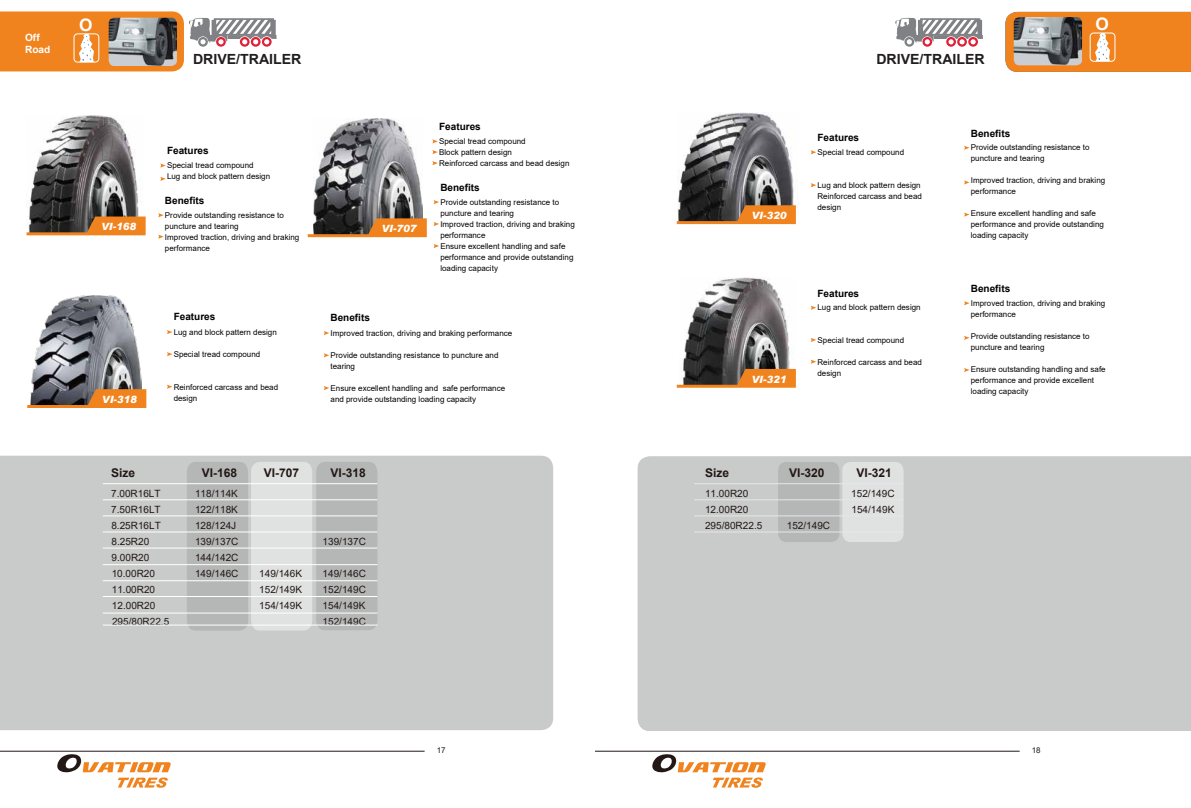
<style>
.page{position:relative;width:1191px;height:808px;background:#fff}
.page>*{position:absolute;margin:0;border:0;box-sizing:border-box;transform-origin:0 0}
.t1{font:700 17.2px "Arial";color:#fff}
.t2{font:700 14px "Arial";color:#211e1f}
.t3{font:700 12px "Arial";color:#221815}
.t4{font:10px/16px "Arial";color:#221815}
.t5{font:700 10px "Arial";color:#040000}
.t6{font:italic 900 10px "Arial";color:#fff}
.t7{font:700 10px/12px "Arial";color:#fff}
.t8{font:8px/11px "Arial";color:#040000}
.t9{font:8px "Arial";color:#221815}
</style>
<div class="page">
<hr style="left:595px;top:751px;width:424px;height:1px;background:#221815">
<hr style="left:0;top:751px;width:424px;height:1px;background:#221815">
<img style="left:313px;top:119px;width:109px;height:99px">
<div style="left:638px;top:456px;width:553px;height:275px;background:#c9caca"></div>
<div style="left:0;top:456px;width:553px;height:274px;background:#c9caca"></div>
<img style="left:683px;top:278px;width:113px;height:91px">
<img style="left:678px;top:112px;width:116px;height:93px">
<img style="left:26px;top:115px;width:113px;height:118px">
<img style="left:31px;top:295px;width:110px;height:94px">
<svg style="left:308px;top:218px;width:119px;height:19px;background:#9c622d"></svg>
<svg style="left:27px;top:389px;width:119px;height:19px;background:#a56b39"></svg>
<svg style="left:27px;top:216px;width:119px;height:19px;background:#985f2a"></svg>
<svg style="left:187px;top:462px;width:190px;height:168px;background:#c4c5c5"></svg>
<hr style="left:103px;top:483px;width:274px;height:1px;background:#fff">
<hr style="left:103px;top:500px;width:274px;height:1px;background:#fff">
<hr style="left:103px;top:516px;width:274px;height:1px;background:#fff">
<hr style="left:103px;top:532px;width:274px;height:1px;background:#fff">
<hr style="left:103px;top:548px;width:274px;height:1px;background:#fff">
<hr style="left:103px;top:564px;width:274px;height:1px;background:#fff">
<hr style="left:103px;top:580px;width:274px;height:1px;background:#fff">
<hr style="left:103px;top:596px;width:274px;height:1px;background:#fff">
<hr style="left:103px;top:613px;width:274px;height:1px;background:#fff">
<svg style="left:432px;top:139px;width:6px;height:4px"></svg>
<svg style="left:432px;top:150px;width:6px;height:4px"></svg>
<svg style="left:432px;top:161px;width:6px;height:4px"></svg>
<svg style="left:160px;top:163px;width:6px;height:5px"></svg>
<svg style="left:160px;top:177px;width:6px;height:4px"></svg>
<svg style="left:167px;top:330px;width:5px;height:4px"></svg>
<svg style="left:167px;top:352px;width:5px;height:4px"></svg>
<svg style="left:167px;top:385px;width:5px;height:4px"></svg>
<svg style="left:433px;top:200px;width:6px;height:4px"></svg>
<svg style="left:433px;top:222px;width:6px;height:4px"></svg>
<svg style="left:433px;top:244px;width:6px;height:4px"></svg>
<svg style="left:158px;top:213px;width:6px;height:4px"></svg>
<svg style="left:158px;top:235px;width:6px;height:4px"></svg>
<svg style="left:810px;top:150px;width:6px;height:4px"></svg>
<svg style="left:810px;top:183px;width:6px;height:4px"></svg>
<svg style="left:964px;top:146px;width:5px;height:4px"></svg>
<svg style="left:964px;top:180px;width:5px;height:5px"></svg>
<svg style="left:964px;top:213px;width:5px;height:4px"></svg>
<svg style="left:811px;top:306px;width:5px;height:4px"></svg>
<svg style="left:811px;top:338px;width:5px;height:4px"></svg>
<svg style="left:811px;top:360px;width:5px;height:4px"></svg>
<svg style="left:964px;top:301px;width:5px;height:4px"></svg>
<svg style="left:964px;top:336px;width:5px;height:4px"></svg>
<svg style="left:964px;top:368px;width:5px;height:4px"></svg>
<svg style="left:324px;top:331px;width:5px;height:4px"></svg>
<svg style="left:324px;top:353px;width:5px;height:4px"></svg>
<svg style="left:324px;top:386px;width:5px;height:4px"></svg>
<div style="left:778px;top:462px;width:61px;height:80px;background:#b5b6b6;border-radius:9px"></div>
<div style="left:842px;top:462px;width:61px;height:80px;background:#e0e1e1;border-radius:9px"></div>
<hr style="left:694px;top:483px;width:209px;height:1px;background:#e6e7e8">
<hr style="left:694px;top:499px;width:209px;height:1px;background:#e6e7e8">
<hr style="left:694px;top:516px;width:209px;height:1px;background:#e6e7e8">
<hr style="left:694px;top:532px;width:209px;height:1px;background:#e6e7e8">
<svg style="left:677px;top:205px;width:119px;height:19px;background:#975d28"></svg>
<svg style="left:677px;top:369px;width:119px;height:19px;background:#a46933"></svg>
<svg style="left:0;top:11px;width:276px;height:60px"></svg>
<img style="left:109px;top:18px;width:68px;height:48px">
<svg style="left:1005px;top:12px;width:186px;height:60px;background:#ef8a2c"></svg>
<svg style="left:895px;top:18px;width:88px;height:29px"></svg>
<img style="left:1013px;top:17px;width:69px;height:48px">
<hr style="left:103px;top:625px;width:274px;height:1px;background:#fff">
<svg style="left:57px;top:754px;width:114px;height:34px"></svg>
<svg style="left:652px;top:754px;width:114px;height:34px"></svg>
<p class="t7" style="left:25px;top:31px;width:27px">Off<br>Road</p>
<h1 class="t1" style="left:79px;top:13px;width:15px">O</h1>
<h1 class="t1" style="left:1095px;top:12px;width:15px">O</h1>
<h2 class="t2" style="left:193px;top:49px;width:110px">DRIVE/TRAILER</h2>
<p class="t6" style="left:101px;top:221px;width:37px">VI-168</p>
<p class="t6" style="left:102px;top:393px;width:37px">VI-318</p>
<p class="t5" style="left:167px;top:144px;width:43px">Features</p>
<p class="t8" style="left:167px;top:160px;width:105px">Special tread compound<br>Lug and block pattern design</p>
<p class="t8" style="left:165px;top:209px;width:136px">Provide outstanding resistance to puncture and tearing<br>Improved traction, driving and braking performance</p>
<p class="t5" style="left:165px;top:194px;width:41px">Benefits</p>
<p class="t5" style="left:174px;top:309px;width:43px">Features</p>
<p class="t8" style="left:174px;top:327px;width:105px">Lug and block pattern design</p>
<p class="t8" style="left:174px;top:349px;width:88px">Special tread compound</p>
<p class="t8" style="left:174px;top:382px;width:106px">Reinforced carcass and bead design</p>
<p class="t6" style="left:381px;top:222px;width:37px">VI-707</p>
<p class="t5" style="left:330px;top:310px;width:41px">Benefits</p>
<p class="t5" style="left:439px;top:120px;width:43px">Features</p>
<p class="t8" style="left:439px;top:136px;width:132px">Special tread compound<br>Block pattern design<br>Reinforced carcass and bead design</p>
<p class="t8" style="left:440px;top:196px;width:136px">Provide outstanding resistance to puncture and tearing<br>Improved traction, driving and braking performance<br>Ensure excellent handling and safe performance and provide outstanding loading capacity</p>
<p class="t5" style="left:440px;top:180px;width:41px">Benefits</p>
<p class="t8" style="left:330px;top:327px;width:183px">Improved traction, driving and braking performance</p>
<p class="t8" style="left:330px;top:349px;width:169px">Provide outstanding resistance to puncture and tearing</p>
<p class="t8" style="left:330px;top:382px;width:176px">Ensure excellent handling and safe performance and provide outstanding loading capacity</p>
<h3 class="t3" style="left:111px;top:465px;width:26px">Size</h3>
<h3 class="t3" style="left:202px;top:465px;width:37px">VI-168</h3>
<h3 class="t3" style="left:264px;top:465px;width:37px">VI-707</h3>
<h3 class="t3" style="left:330px;top:465px;width:37px">VI-318</h3>
<p class="t4" style="left:111px;top:485px;width:60px">7.00R16LT<br>7.50R16LT<br>8.25R16LT<br>8.25R20<br>9.00R20<br>10.00R20<br>11.00R20<br>12.00R20<br>295/80R22.5</p>
<p class="t4" style="left:195px;top:485px;width:45px">118/114K<br>122/118K<br>128/124J<br>139/137C<br>144/142C<br>149/146C</p>
<p class="t4" style="left:323px;top:533px;width:45px">139/137C</p>
<p class="t4" style="left:323px;top:565px;width:45px;text-align:justify">149/146C 152/149C 154/149K 152/149C</p>
<p class="t4" style="left:259px;top:565px;width:44px;text-align:justify">149/146K 152/149K 154/149K</p>
<p class="t6" style="left:751px;top:209px;width:37px">VI-320</p>
<p class="t6" style="left:751px;top:373px;width:37px">VI-321</p>
<h2 class="t2" style="left:876px;top:49px;width:110px">DRIVE/TRAILER</h2>
<p class="t5" style="left:817px;top:131px;width:43px">Features</p>
<p class="t8" style="left:817px;top:147px;width:88px">Special tread compound</p>
<p class="t8" style="left:817px;top:180px;width:106px">Lug and block pattern design<br>Reinforced carcass and bead design</p>
<p class="t5" style="left:817px;top:286px;width:43px">Features</p>
<p class="t8" style="left:817px;top:302px;width:105px">Lug and block pattern design</p>
<p class="t8" style="left:817px;top:335px;width:88px">Special tread compound</p>
<p class="t8" style="left:817px;top:357px;width:106px">Reinforced carcass and bead design</p>
<p class="t5" style="left:970px;top:126px;width:41px">Benefits</p>
<p class="t8" style="left:970px;top:142px;width:120px">Provide outstanding resistance to puncture and tearing</p>
<p class="t8" style="left:970px;top:175px;width:136px">Improved traction, driving and braking performance</p>
<p class="t8" style="left:970px;top:208px;width:135px">Ensure excellent handling and safe performance and provide outstanding loading capacity</p>
<p class="t5" style="left:970px;top:281px;width:41px">Benefits</p>
<p class="t8" style="left:970px;top:297px;width:136px">Improved traction, driving and braking performance</p>
<p class="t8" style="left:970px;top:330px;width:120px">Provide outstanding resistance to puncture and tearing</p>
<p class="t8" style="left:970px;top:363px;width:136px">Ensure outstanding handling and safe performance and provide excellent loading capacity</p>
<h3 class="t3" style="left:705px;top:465px;width:26px">Size</h3>
<h3 class="t3" style="left:789px;top:465px;width:37px">VI-320</h3>
<h3 class="t3" style="left:856px;top:465px;width:37px">VI-321</h3>
<p class="t4" style="left:705px;top:485px;width:59px">11.00R20<br>12.00R20<br>295/80R22.5</p>
<p class="t4" style="left:851px;top:485px;width:45px">152/149C<br>154/149K</p>
<p class="t4" style="left:786px;top:517px;width:45px">152/149C</p>
<p class="t9" style="left:437px;top:745px;width:10px">17</p>
<p class="t9" style="left:1031px;top:745px;width:10px">18</p>
</div>
